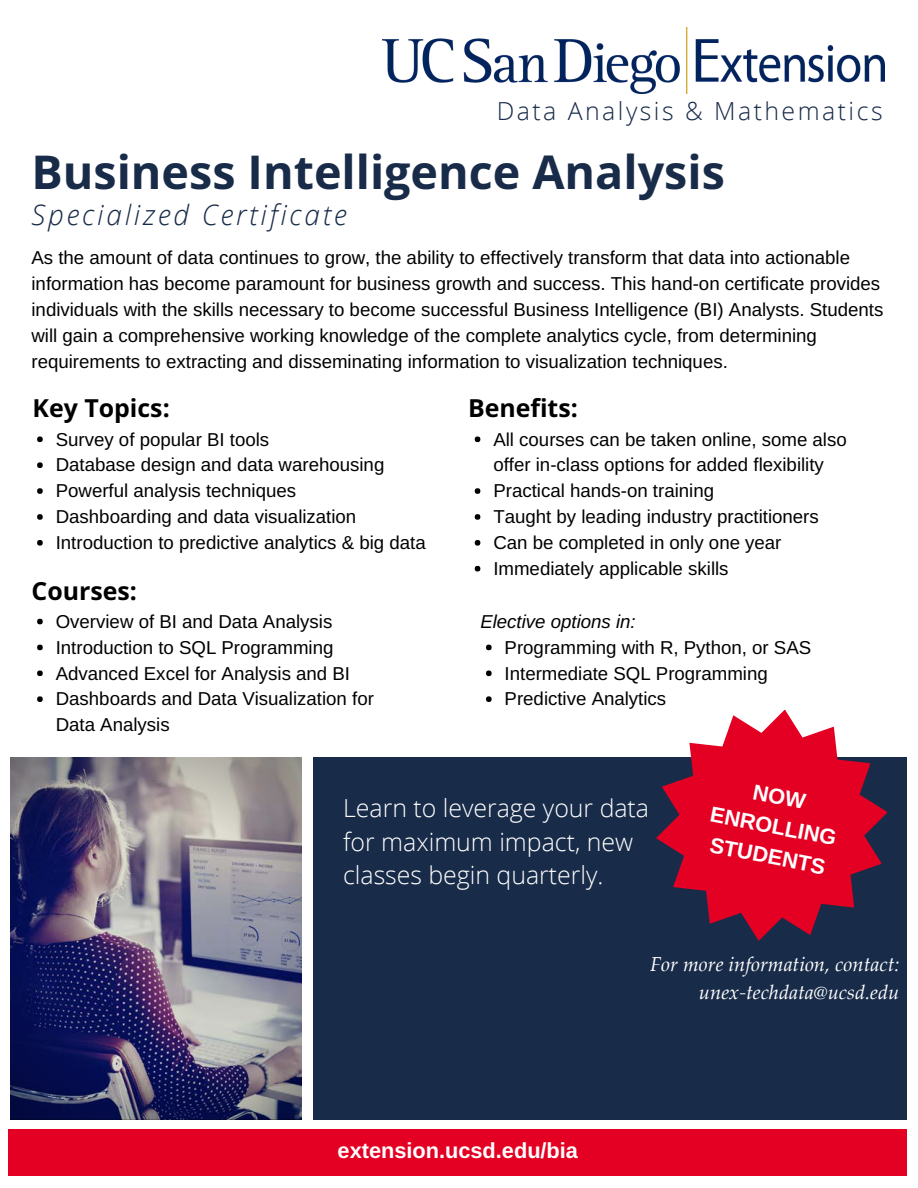
<style>
.page{position:relative;width:918px;height:1188px;background:#fff}
.page>*{position:absolute;margin:0;border:0;box-sizing:border-box;transform-origin:0 0}
.t1{font:700 46.65px "Open Sans";color:#182b49}
.t2{font:italic 300 28.05px "Open Sans";letter-spacing:.1em;color:#182b49}
.t3{font:300 24.9px/33.8px "Open Sans";color:#fff}
.t4{font:700 24.9px "Open Sans";color:#000}
.t5{font:300 24.9px "Open Sans";letter-spacing:.1em;color:#182b49}
.t6{font:700 21.75px/30.3px "Arimo";color:#fff;text-align:center}
.t7{font:italic 20.25px/28.2px "Palatino Linotype";color:#fff;text-align:right}
.t8{font:18.75px/25.8px "Arimo";color:#000}
.t9{font:italic 18.75px "Arimo";color:#000}
</style>
<div class="page">
<img style="left:10px;top:757px;width:291px;height:362px">
<div style="left:313px;top:757px;width:594px;height:362px;background:#182b49"></div>
<svg style="left:37px;top:436px;width:6px;height:6px"></svg>
<svg style="left:37px;top:462px;width:6px;height:6px"></svg>
<svg style="left:37px;top:488px;width:6px;height:6px"></svg>
<svg style="left:37px;top:514px;width:6px;height:6px"></svg>
<svg style="left:37px;top:540px;width:6px;height:6px"></svg>
<svg style="left:475px;top:436px;width:5px;height:6px"></svg>
<svg style="left:475px;top:488px;width:5px;height:6px"></svg>
<svg style="left:475px;top:514px;width:5px;height:6px"></svg>
<svg style="left:475px;top:540px;width:5px;height:6px"></svg>
<svg style="left:475px;top:566px;width:5px;height:6px"></svg>
<svg style="left:486px;top:645px;width:6px;height:5px"></svg>
<svg style="left:486px;top:670px;width:6px;height:6px"></svg>
<svg style="left:486px;top:696px;width:6px;height:6px"></svg>
<svg style="left:37px;top:619px;width:6px;height:5px"></svg>
<svg style="left:37px;top:645px;width:6px;height:5px"></svg>
<svg style="left:37px;top:670px;width:6px;height:6px"></svg>
<svg style="left:37px;top:696px;width:6px;height:6px"></svg>
<svg style="left:656px;top:709px;width:232px;height:232px;fill:#e40023"></svg>
<img style="left:382px;top:27px;width:502px;height:66px">
<div style="left:8px;top:1130px;width:899px;height:46px;background:#e40023"></div>
<h3 class="t5" style="left:497px;top:94px;width:387px">Data Analysis &amp; Mathematics</h3>
<h1 class="t1" style="left:31px;top:139px;width:695px">Business Intelligence Analysis</h1>
<h2 class="t2" style="left:31px;top:195px;width:317px">Specialized Certificate</h2>
<p class="t8" style="left:31px;top:245px;width:853px">As the amount of data continues to grow, the ability to effectively transform that data into actionable information has become paramount for business growth and success. This hand-on certificate provides individuals with the skills necessary to become successful Business Intelligence (BI) Analysts. Students will gain a comprehensive working knowledge of the complete analytics cycle, from determining requirements to extracting and disseminating information to visualization techniques.</p>
<h3 class="t4" style="left:33px;top:391px;width:139px">Key Topics:</h3>
<h3 class="t4" style="left:468px;top:391px;width:111px">Benefits:</h3>
<p class="t8" style="left:56px;top:426px;width:371px">Survey of popular BI tools<br>Database design and data warehousing Powerful analysis techniques<br>Dashboarding and data visualization Introduction to predictive analytics &amp; big data</p>
<p class="t8" style="left:493px;top:426px;width:355px">All courses can be taken online, some also offer in-class options for added flexibility Practical hands-on training<br>Taught by leading industry practitioners Can be completed in only one year Immediately applicable skills</p>
<p class="t9" style="left:480px;top:611px;width:157px">Elective options in:</p>
<p class="t8" style="left:505px;top:634px;width:308px">Programming with R, Python, or SAS<br>Intermediate SQL Programming<br>Predictive Analytics</p>
<h3 class="t4" style="left:32px;top:573px;width:107px">Courses:</h3>
<p class="t8" style="left:56px;top:608px;width:320px">Overview of BI and Data Analysis<br>Introduction to SQL Programming<br>Advanced Excel for Analysis and BI<br>Dashboards and Data Visualization for<br>Data Analysis</p>
<h3 class="t3" style="left:343px;top:790px;width:308px">Learn to leverage your data for maximum impact, new classes begin quarterly.</h3>
<p class="t6" style="left:719px;top:769px;width:130px;rotate:11deg">NOW<br>ENROLLING<br>STUDENTS</p>
<p class="t6" style="left:338px;top:1135px;width:242px">extension.ucsd.edu/bia</p>
<p class="t7" style="left:650px;top:949px;width:251px">For more information, contact: unex-techdata@ucsd.edu</p>
</div>
